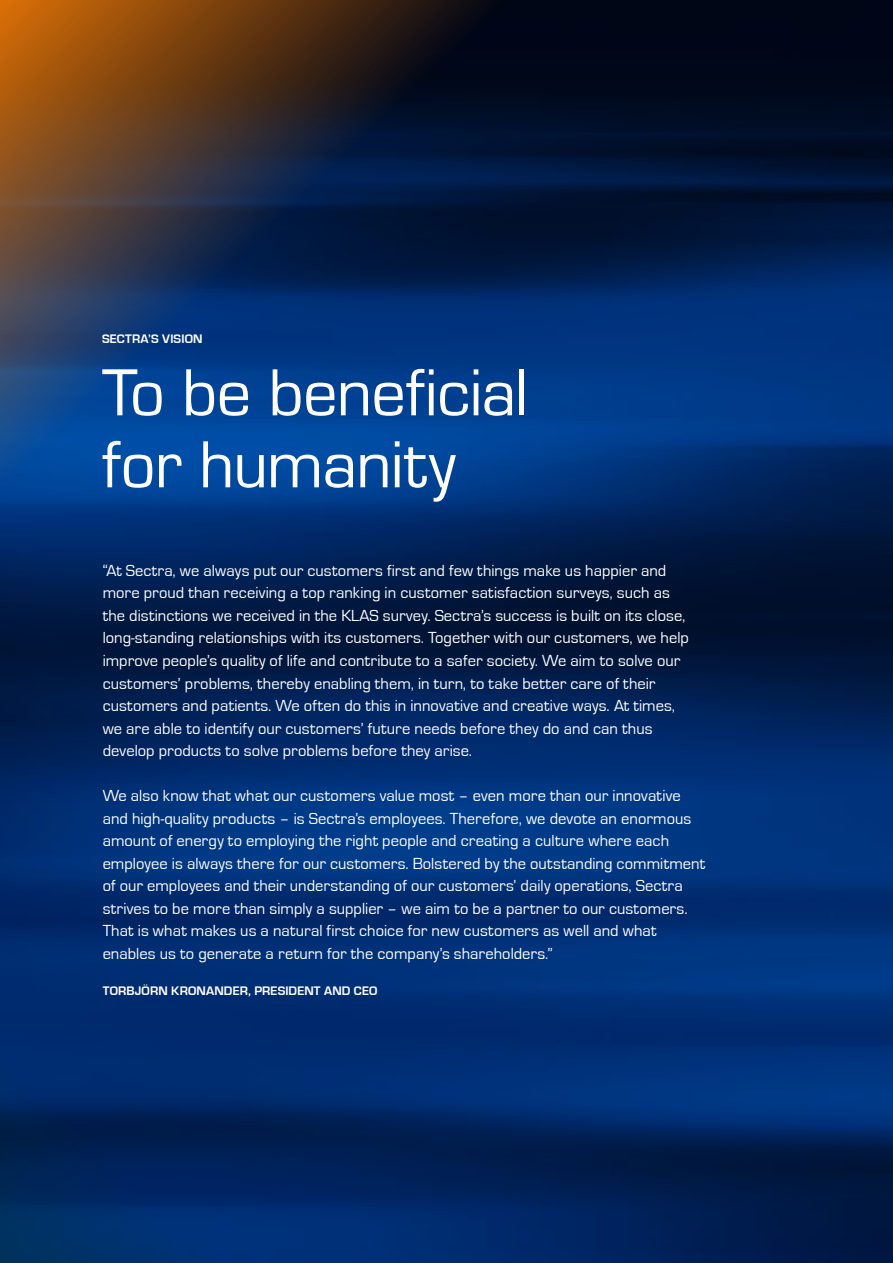
<style>
.page{position:relative;width:893px;height:1263px;background:#fff}
.page>*{position:absolute;margin:0;border:0;box-sizing:border-box;transform-origin:0 0}
.t1{font:69px/72px "Eurostile";letter-spacing:-.015em;color:#fff}
.t2{font:16.5px/22.5px "Eurostile";letter-spacing:.005em;color:#fff}
.t3{font:700 12.75px "Eurostile";letter-spacing:.015em;color:#fff}
</style>
<div class="page">
<img style="left:1px;top:0;width:892px;height:1263px">
<svg style="left:0;top:0;width:514px;height:518px;background:#223555"></svg>
<p class="t3" style="left:102px;top:332px;width:102px">SECTRA’S VISION</p>
<h1 class="t1" style="left:102px;top:358px;width:428px">To be beneficial for humanity</h1>
<p class="t2" style="left:103px;top:560px;width:588px">“At Sectra, we always put our customers first and few things make us happier and more proud than receiving a top ranking in customer satisfaction surveys, such as the distinctions we received in the KLAS survey. Sectra’s success is built on its close, long-standing relationships with its customers. Together with our customers, we help improve people’s quality of life and contribute to a safer society. We aim to solve our customers’ problems, thereby enabling them, in turn, to take better care of their customers and patients. We often do this in innovative and creative ways. At times, we are able to identify our customers’ future needs before they do and can thus develop products to solve problems before they arise.</p>
<p class="t2" style="left:103px;top:785px;width:604px">We also know that what our customers value most – even more than our innovative and high-quality products – is Sectra’s employees. Therefore, we devote an enormous amount of energy to employing the right people and creating a culture where each employee is always there for our customers. Bolstered by the outstanding commitment of our employees and their understanding of our customers’ daily operations, Sectra strives to be more than simply a supplier – we aim to be a partner to our customers.<br>That is what makes us a natural first choice for new customers as well and what enables us to generate a return for the company’s shareholders.”</p>
<p class="t3" style="left:103px;top:983px;width:276px">TORBJÖRN KRONANDER, PRESIDENT AND CEO</p>
</div>
